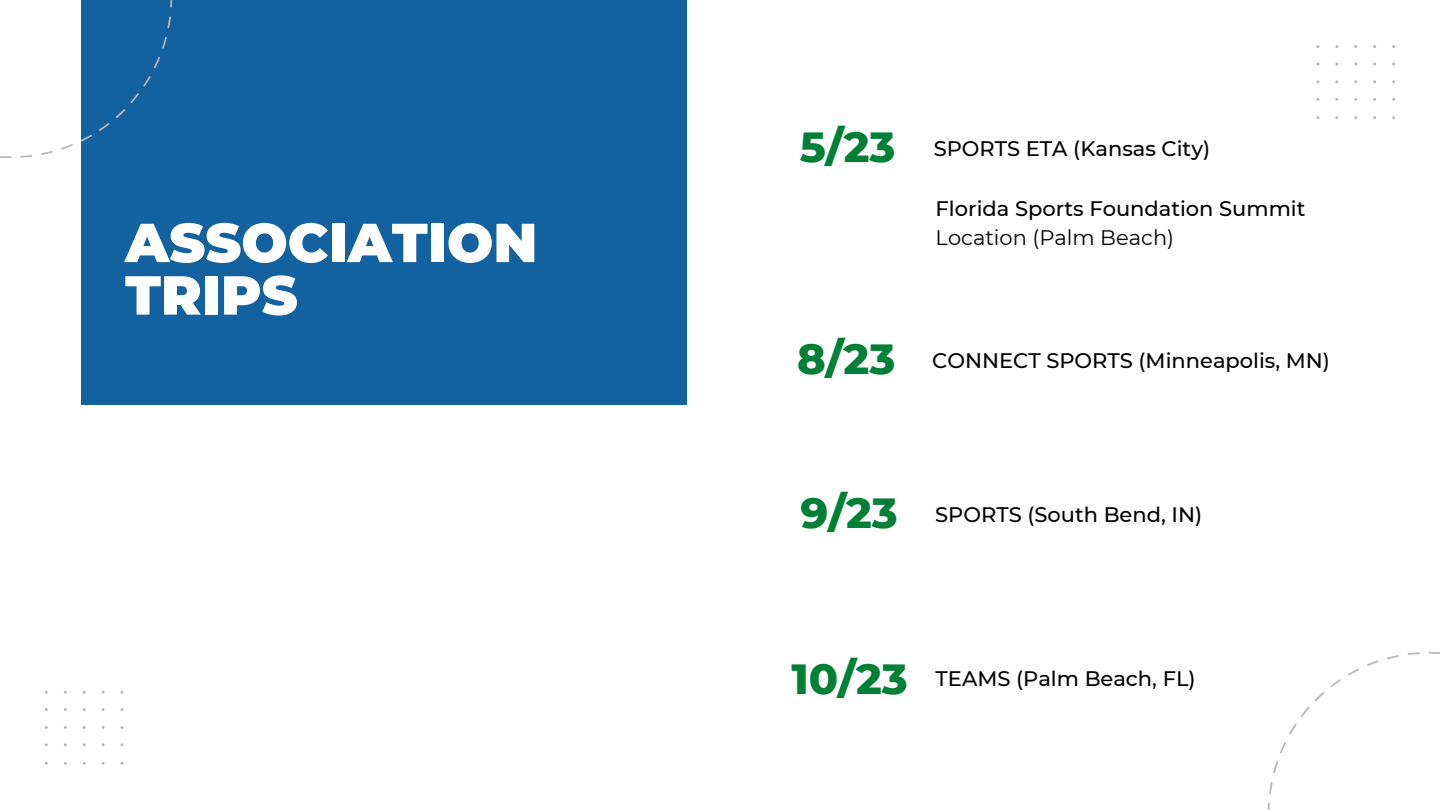
<style>
.page{position:relative;width:1440px;height:810px;background:#fff}
.page>*{position:absolute;margin:0;border:0;box-sizing:border-box;transform-origin:0 0}
.t1{font:900 54.8px/52.5px "Montserrat";color:#fff}
.t2{font:800 43px "Montserrat";color:#008037}
.t3{font:500 21px "Montserrat";color:#000}
.t4{font:21px "Montserrat";color:#000}
.s1{font-weight:800;font-size:43px;color:#008037}
</style>
<div class="page">
<svg style="left:1268px;top:652px;width:172px;height:158px"></svg>
<div style="left:81px;top:0;width:605px;height:405px;background:#13619f"></div>
<svg style="left:0;top:0;width:172px;height:158px"></svg>
<h1 class="t1" style="left:125px;top:216px;width:414px">ASSOCIATION<br>TRIPS</h1>
<p class="t3" style="left:800px;top:136px;width:412px"><span class="s1">5/23</span> SPORTS ETA (Kansas City)</p>
<h2 class="t2" style="left:797px;top:333px;width:100px">8/23</h2>
<p class="t3" style="left:936px;top:196px;width:371px">Florida Sports Foundation Summit</p>
<p class="t4" style="left:936px;top:225px;width:240px">Location (Palm Beach)</p>
<p class="t3" style="left:932px;top:348px;width:399px">CONNECT SPORTS (Minneapolis, MN)</p>
<h2 class="t2" style="left:800px;top:486px;width:99px">9/23</h2>
<p class="t3" style="left:935px;top:501px;width:268px">SPORTS (South Bend, IN)</p>
<p class="t3" style="left:791px;top:665px;width:406px"><span class="s1">10/23</span> TEAMS (Palm Beach, FL)</p>
</div>
